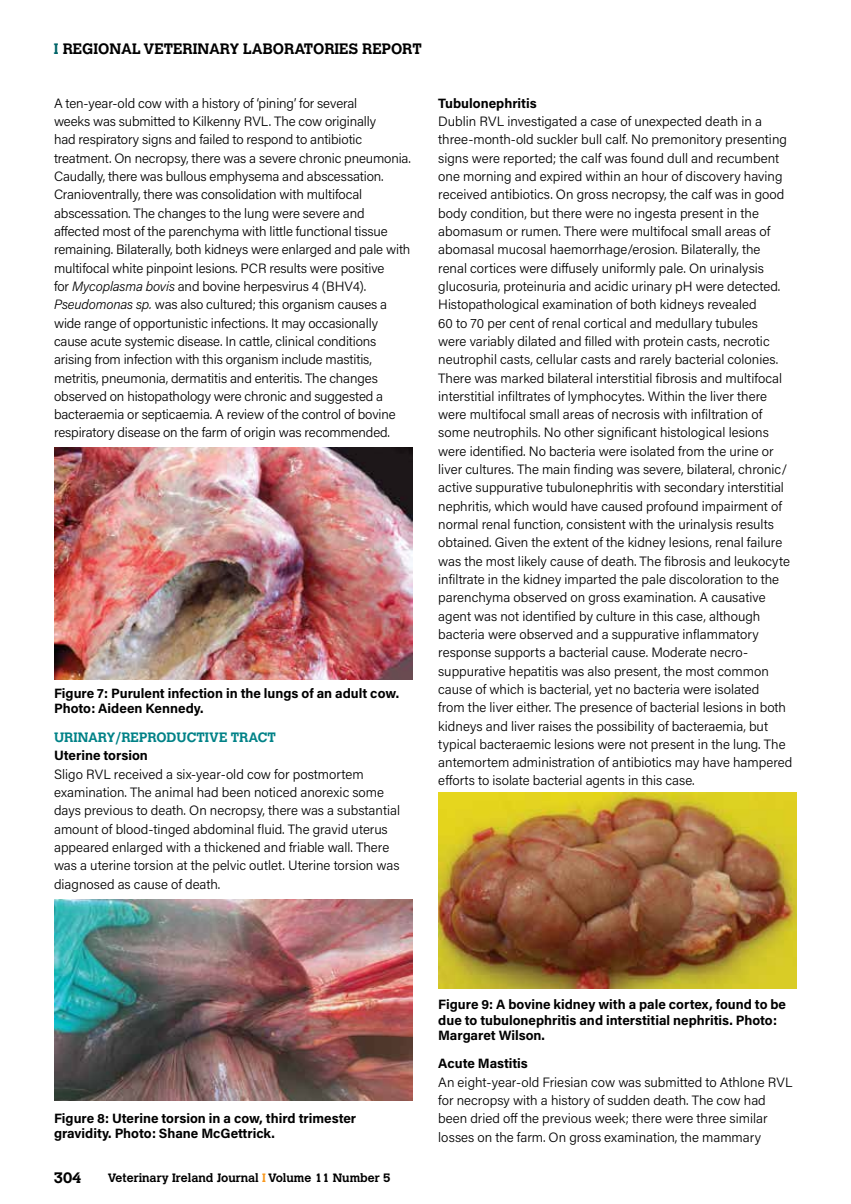
<style>
.page{position:relative;width:851px;height:1204px;background:#fff}
.page>*{position:absolute;margin:0;border:0;box-sizing:border-box;transform-origin:0 0}
.t1{font:700 15px "Calvert";color:#000}
.t2{font:300 13.5px/18.3px "Acumin Pro";color:#000}
.t3{font:700 13.5px/15px "Acumin Pro";color:#000}
.t4{font:700 13.5px "Calvert";color:#008287}
.t5{font:700 12px "Calvert";color:#000}
.s1{color:#006468}
.s2{font-style:italic}
.s3{color:#f8981d}
</style>
<div class="page">
<img style="left:54px;top:447px;width:358px;height:232px">
<img style="left:54px;top:899px;width:358px;height:201px">
<img style="left:438px;top:792px;width:358px;height:196px">
<p class="t1" style="left:54px;top:39px;width:369px"><span class="s1">I</span> REGIONAL VETERINARY LABORATORIES REPORT</p>
<p class="t2" style="left:54px;top:93px;width:358px">A ten-year-old cow with a history of ‘pining’ for several<br>weeks was submitted to Kilkenny RVL. The cow originally<br>had respiratory signs and failed to respond to antibiotic treatment. On necropsy, there was a severe chronic pneumonia.<br>Caudally, there was bullous emphysema and abscessation.<br>Cranioventrally, there was consolidation with multifocal abscessation. The changes to the lung were severe and affected most of the parenchyma with little functional tissue remaining. Bilaterally, both kidneys were enlarged and pale with multifocal white pinpoint lesions. PCR results were positive<br>for <span class="s2">Mycoplasma bovis</span> and bovine herpesvirus 4 (BHV4).<br><span class="s2">Pseudomonas sp.</span> was also cultured; this organism causes a wide range of opportunistic infections. It may occasionally cause acute systemic disease. In cattle, clinical conditions arising from infection with this organism include mastitis, metritis, pneumonia, dermatitis and enteritis. The changes observed on histopathology were chronic and suggested a bacteraemia or septicaemia. A review of the control of bovine respiratory disease on the farm of origin was recommended.</p>
<p class="t3" style="left:54px;top:685px;width:346px">Figure 7: Purulent infection in the lungs of an adult cow.<br>Photo: Aideen Kennedy.</p>
<p class="t4" style="left:54px;top:728px;width:223px">URINARY/REPRODUCTIVE TRACT</p>
<p class="t3" style="left:54px;top:747px;width:95px">Uterine torsion</p>
<p class="t2" style="left:54px;top:764px;width:347px">Sligo RVL received a six-year-old cow for postmortem examination. The animal had been noticed anorexic some days previous to death. On necropsy, there was a substantial amount of blood-tinged abdominal fluid. The gravid uterus appeared enlarged with a thickened and friable wall. There was a uterine torsion at the pelvic outlet. Uterine torsion was diagnosed as cause of death.</p>
<p class="t3" style="left:438px;top:95px;width:100px">Tubulonephritis</p>
<p class="t2" style="left:438px;top:112px;width:355px">Dublin RVL investigated a case of unexpected death in a three-month-old suckler bull calf. No premonitory presenting signs were reported; the calf was found dull and recumbent one morning and expired within an hour of discovery having received antibiotics. On gross necropsy, the calf was in good body condition, but there were no ingesta present in the abomasum or rumen. There were multifocal small areas of abomasal mucosal haemorrhage/erosion. Bilaterally, the renal cortices were diffusely uniformly pale. On urinalysis glucosuria, proteinuria and acidic urinary pH were detected.<br>Histopathological examination of both kidneys revealed<br>60 to 70 per cent of renal cortical and medullary tubules<br>were variably dilated and filled with protein casts, necrotic neutrophil casts, cellular casts and rarely bacterial colonies.<br>There was marked bilateral interstitial fibrosis and multifocal interstitial infiltrates of lymphocytes. Within the liver there were multifocal small areas of necrosis with infiltration of some neutrophils. No other significant histological lesions were identified. No bacteria were isolated from the urine or liver cultures. The main finding was severe, bilateral, chronic/ active suppurative tubulonephritis with secondary interstitial nephritis, which would have caused profound impairment of normal renal function, consistent with the urinalysis results obtained. Given the extent of the kidney lesions, renal failure was the most likely cause of death. The fibrosis and leukocyte infiltrate in the kidney imparted the pale discoloration to the parenchyma observed on gross examination. A causative agent was not identified by culture in this case, although bacteria were observed and a suppurative inflammatory response supports a bacterial cause. Moderate necro&shy;suppurative hepatitis was also present, the most common cause of which is bacterial, yet no bacteria were isolated<br>from the liver either. The presence of bacterial lesions in both kidneys and liver raises the possibility of bacteraemia, but typical bacteraemic lesions were not present in the lung. The antemortem administration of antibiotics may have hampered efforts to isolate bacterial agents in this case.</p>
<p class="t3" style="left:54px;top:1110px;width:304px">Figure 8: Uterine torsion in a cow, third trimester gravidity. Photo: Shane McGettrick.</p>
<p class="t1" style="left:54px;top:1168px;width:29px">304</p>
<p class="t5" style="left:108px;top:1169px;width:284px">Veterinary Ireland Journal <span class="s3">I</span> Volume 11 Number 5</p>
<p class="t3" style="left:438px;top:996px;width:349px">Figure 9: A bovine kidney with a pale cortex, found to be due to tubulonephritis and interstitial nephritis. Photo:<br>Margaret Wilson.</p>
<p class="t3" style="left:438px;top:1055px;width:91px">Acute Mastitis</p>
<p class="t2" style="left:438px;top:1072px;width:356px">An eight-year-old Friesian cow was submitted to Athlone RVL for necropsy with a history of sudden death. The cow had been dried off the previous week; there were three similar losses on the farm. On gross examination, the mammary</p>
</div>
